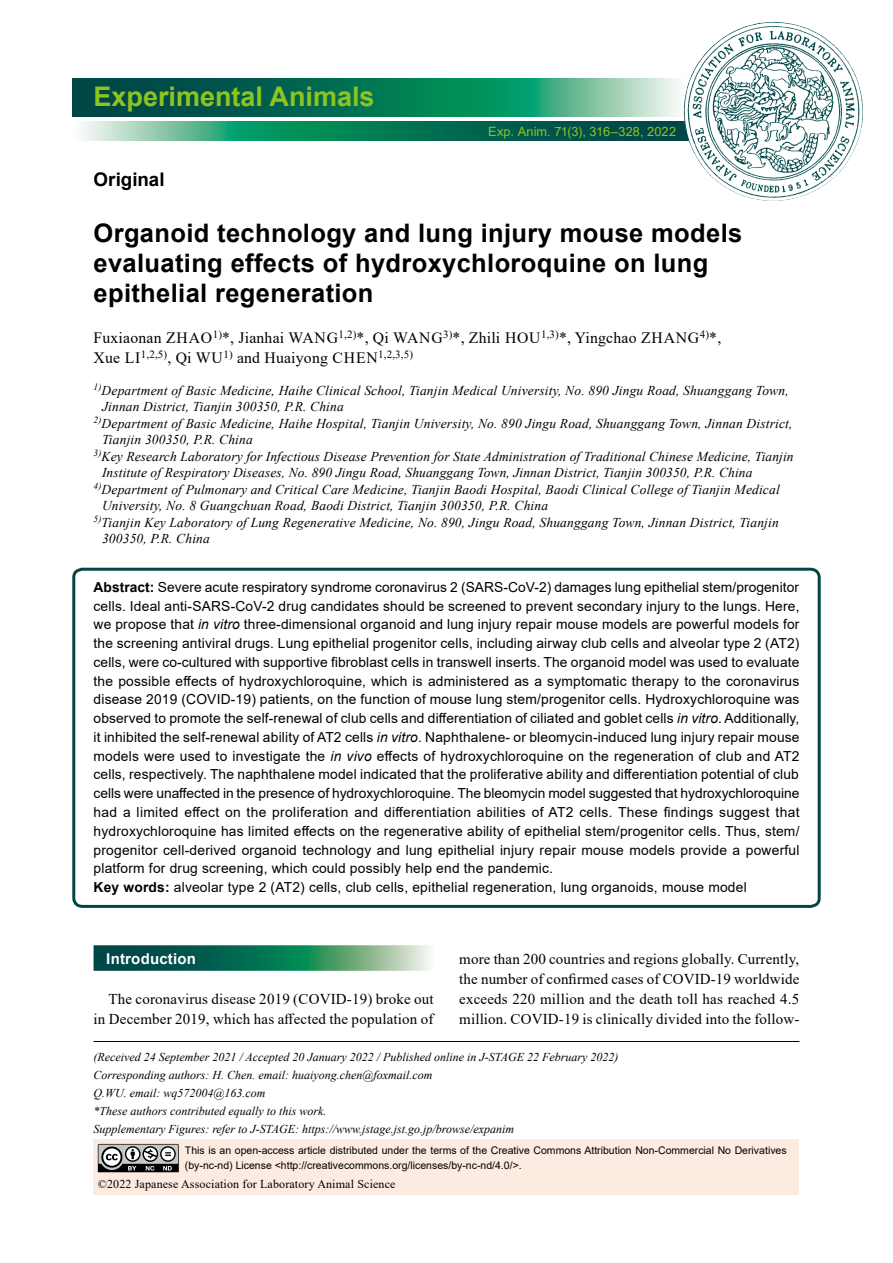
<style>
.page{position:relative;width:893px;height:1263px;background:#fff}
.page>*{position:absolute;margin:0;border:0;box-sizing:border-box;transform-origin:0 0}
.t1{font:700 27px "Arial";color:#8fc31f}
.t2{font:700 25.5px/30px "Arial";letter-spacing:.015em;color:#000}
.t3{font:700 18.75px "Arial";color:#000}
.t4{font:15.75px/20.2px "Times New Roman";letter-spacing:.045em;color:#000}
.t5{font:15px/20.2px "Times New Roman";letter-spacing:.01em;color:#000;text-align:right}
.t6{font:700 15px "Arial";letter-spacing:.015em;color:#fff}
.t7{font:13.8px/18.8px "Arial";letter-spacing:.015em;color:#000}
.t8{font:italic 13.5px "Times New Roman";letter-spacing:.01em;color:#000}
.t9{font:12.75px "Arial";letter-spacing:.005em;color:#8fc31f}
.t10{font:italic 12px/18px "Times New Roman";color:#000}
.t11{font:12px "Times New Roman";letter-spacing:.01em;color:#000}
.t12{font:10.5px/15px "Arial";color:#000}
.s1{font-weight:700}
.s2{font-style:italic}
</style>
<div class="page">
<svg style="left:81px;top:121px;width:621px;height:19px;background:#28866b"></svg>
<div style="left:94px;top:1140px;width:705px;height:55px;background:#fbebe0"></div>
<svg style="left:72px;top:79px;width:613px;height:38px;background:#248269"></svg>
<img style="left:719px;top:22px;width:55px;height:19px">
<svg style="left:98px;top:1144px;width:81px;height:28px;background:#7c7c7c"></svg>
<svg style="left:94px;top:945px;width:336px;height:26px;background:#348269"></svg>
<hr style="left:94px;top:1041px;width:705px;height:1px;background:#000">
<div style="left:72px;top:568px;width:749px;height:340px;border:3px solid #004748;border-radius:9px"></div>
<h1 class="t1" style="left:94px;top:78px;width:283px">Experimental Animals</h1>
<p class="t9" style="left:488px;top:123px;width:189px">Exp. Anim. 71(3), 316–328, 2022</p>
<h3 class="t3" style="left:94px;top:166px;width:73px">Original</h3>
<h2 class="t2" style="left:94px;top:218px;width:650px">Organoid technology and lung injury mouse models evaluating effects of hydroxychloroquine on lung epithelial regeneration</h2>
<p class="t4" style="left:94px;top:327px;width:629px">Fuxiaonan Zhao<sup>1)</sup>*, Jianhai Wang<sup>1,2)</sup>*, Qi Wang<sup>3)</sup>*, Zhili Hou<sup>1,3)</sup>*, Yingchao Zhang<sup>4)</sup>*,<br>Xue Li<sup>1,2,5)</sup>, Qi Wu<sup>1)</sup> and Huaiyong Chen<sup>1,2,3,5)</sup></p>
<p class="t8" style="left:94px;top:381px;width:697px"><sup>1)</sup>Department of Basic Medicine, Haihe Clinical School, Tianjin Medical University, No. 890 Jingu Road, Shuanggang Town,</p>
<p class="t8" style="left:102px;top:398px;width:243px">Jinnan District, Tianjin 300350, P.R. China</p>
<p class="t8" style="left:94px;top:414px;width:700px"><sup>2)</sup>Department of Basic Medicine, Haihe Hospital, Tianjin University, No. 890 Jingu Road, Shuanggang Town, Jinnan District,</p>
<p class="t8" style="left:102px;top:431px;width:152px">Tianjin 300350, P.R. China</p>
<p class="t8" style="left:94px;top:447px;width:702px"><sup>3)</sup>Key Research Laboratory for Infectious Disease Prevention for State Administration of Traditional Chinese Medicine, Tianjin</p>
<p class="t8" style="left:102px;top:464px;width:652px">Institute of Respiratory Diseases, No. 890 Jingu Road, Shuanggang Town, Jinnan District, Tianjin 300350, P.R. China</p>
<p class="t8" style="left:94px;top:480px;width:688px"><sup>4)</sup>Department of Pulmonary and Critical Care Medicine, Tianjin Baodi Hospital, Baodi Clinical College of Tianjin Medical</p>
<p class="t8" style="left:102px;top:497px;width:448px">University, No. 8 Guangchuan Road, Baodi District, Tianjin 300350, P.R. China</p>
<p class="t8" style="left:94px;top:513px;width:687px"><sup>5)</sup>Tianjin Key Laboratory of Lung Regenerative Medicine, No. 890, Jingu Road, Shuanggang Town, Jinnan District, Tianjin</p>
<p class="t8" style="left:102px;top:530px;width:109px">300350, P.R. China</p>
<p class="t7" style="left:94px;top:578px;width:708px"><span class="s1">Abstract:</span> Severe acute respiratory syndrome coronavirus 2 (SARS-CoV-2) damages lung epithelial stem/progenitor cells. Ideal anti-SARS-CoV-2 drug candidates should be screened to prevent secondary injury to the lungs. Here, we propose that <span class="s2">in vitro</span> three-dimensional organoid and lung injury repair mouse models are powerful models for the screening antiviral drugs. Lung epithelial progenitor cells, including airway club cells and alveolar type 2 (AT2) cells, were co-cultured with supportive fibroblast cells in transwell inserts. The organoid model was used to evaluate the possible effects of hydroxychloroquine, which is administered as a symptomatic therapy to the coronavirus disease 2019 (COVID-19) patients, on the function of mouse lung stem/progenitor cells. Hydroxychloroquine was observed to promote the self-renewal of club cells and differentiation of ciliated and goblet cells <span class="s2">in vitro</span>. Additionally, it inhibited the self-renewal ability of AT2 cells <span class="s2">in vitro</span>. Naphthalene- or bleomycin-induced lung injury repair mouse models were used to investigate the <span class="s2">in vivo</span> effects of hydroxychloroquine on the regeneration of club and AT2 cells, respectively. The naphthalene model indicated that the proliferative ability and differentiation potential of club cells were unaffected in the presence of hydroxychloroquine. The bleomycin model suggested that hydroxychloroquine had a limited effect on the proliferation and differentiation abilities of AT2 cells. These findings suggest that hydroxychloroquine has limited effects on the regenerative ability of epithelial stem/progenitor cells. Thus, stem/ progenitor cell-derived organoid technology and lung epithelial injury repair mouse models provide a powerful platform for drug screening, which could possibly help end the pandemic.<br><span class="s1">Key words:</span> alveolar type 2 (AT2) cells, club cells, epithelial regeneration, lung organoids, mouse model</p>
<p class="t6" style="left:106px;top:948px;width:91px">Introduction</p>
<p class="t5" style="left:94px;top:988px;width:342px">The coronavirus disease 2019 (COVID-19) broke out in December 2019, which has affected the population of</p>
<p class="t5" style="left:459px;top:948px;width:342px;text-align:justify">more than 200 countries and regions globally. Currently, the number of confirmed cases of COVID-19 worldwide exceeds 220 million and the death toll has reached 4.5 million. COVID-19 is clinically divided into the follow-</p>
<p class="t10" style="left:94px;top:1048px;width:526px">(Received 24 September 2021 / Accepted 20 January 2022 / Published online in J-STAGE 22 February 2022)<br>Corresponding authors: H. Chen. email: huaiyong.chen@foxmail.com<br>Q.WU. email: wq572004@163.com<br>*These authors contributed equally to this work.<br>Supplementary Figures: refer to J-STAGE: https://www.jstage.jst.go.jp/browse/expanim</p>
<p class="t12" style="left:185px;top:1143px;width:603px">This is an open-access article distributed under the terms of the Creative Commons Attribution Non-Commercial No Derivatives (by-nc-nd) License &lt;http://creativecommons.org/licenses/by-nc-nd/4.0/&gt;.</p>
<p class="t11" style="left:98px;top:1175px;width:299px">©2022 Japanese Association for Laboratory Animal Science</p>
</div>
